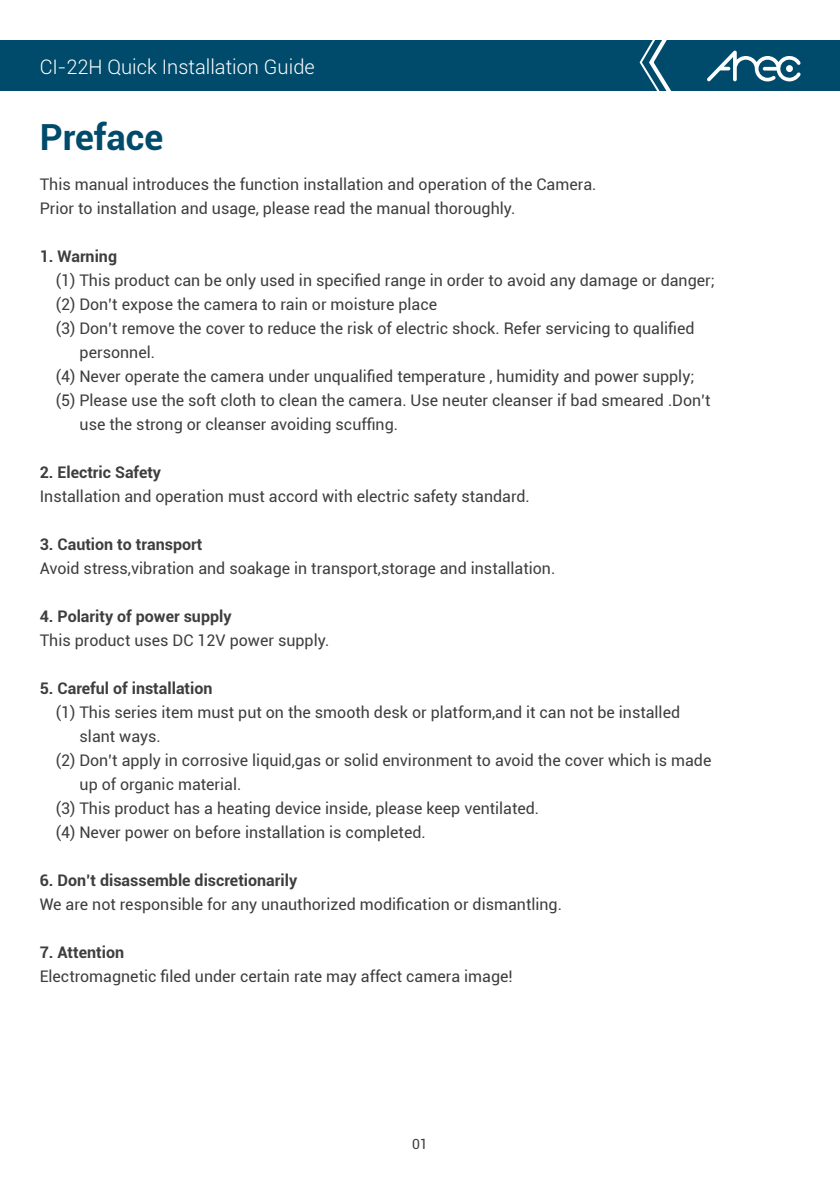
<style>
.page{position:relative;width:840px;height:1191px;background:#fff}
.page>*{position:absolute;margin:0;border:0;box-sizing:border-box;transform-origin:0 0}
.t1{font:700 36px "Roboto";color:#004b6c}
.t2{font:300 20px "Roboto";color:#fff}
.t3{font:16px/24px "Roboto";color:#3e3e3f}
.t4{font:700 16px "Roboto";color:#3e3e3f}
.t5{font:14px "Roboto";color:#3e3e3f}
</style>
<div class="page">
<div style="left:0;top:40px;width:839px;height:50px;background:#004b6c"></div>
<svg style="left:707px;top:51px;width:93px;height:30px"></svg>
<svg style="left:638px;top:40px;width:38px;height:51px"></svg>
<p class="t2" style="left:40px;top:53px;width:276px">CI-22H Quick Installation Guide</p>
<h1 class="t1" style="left:40px;top:112px;width:125px">Preface</h1>
<p class="t3" style="left:40px;top:171px;width:558px">This manual introduces the function installation and operation of the Camera.<br>Prior to installation and usage, please read the manual thoroughly.</p>
<p class="t4" style="left:40px;top:244px;width:79px">1. Warning</p>
<p class="t3" style="left:56px;top:267px;width:660px">(1) This product can be only used in specified range in order to avoid any damage or danger;</p>
<p class="t3" style="left:56px;top:291px;width:383px">(2) Don’t expose the camera to rain or moisture place</p>
<p class="t3" style="left:56px;top:315px;width:640px">(3) Don’t remove the cover to reduce the risk of electric shock. Refer servicing to qualified</p>
<p class="t3" style="left:80px;top:339px;width:77px">personnel.</p>
<p class="t3" style="left:56px;top:363px;width:640px">(4) Never operate the camera under unqualified temperature , humidity and power supply;</p>
<p class="t3" style="left:56px;top:387px;width:656px">(5) Please use the soft cloth to clean the camera. Use neuter cleanser if bad smeared .Don’t</p>
<p class="t3" style="left:80px;top:411px;width:320px">use the strong or cleanser avoiding scuffing.</p>
<p class="t4" style="left:40px;top:460px;width:123px">2. Electric Safety</p>
<p class="t3" style="left:40px;top:483px;width:491px">Installation and operation must accord with electric safety standard.</p>
<p class="t4" style="left:40px;top:532px;width:164px">3. Caution to transport</p>
<p class="t3" style="left:40px;top:555px;width:517px">Avoid stress,vibration and soakage in transport,storage and installation.</p>
<p class="t4" style="left:40px;top:604px;width:193px">4. Polarity of power supply</p>
<p class="t3" style="left:40px;top:627px;width:291px">This product uses DC 12V power supply.</p>
<p class="t4" style="left:40px;top:676px;width:174px">5. Careful of installation</p>
<p class="t3" style="left:56px;top:699px;width:625px">(1) This series item must put on the smooth desk or platform,and it can not be installed</p>
<p class="t3" style="left:80px;top:723px;width:83px">slant ways.</p>
<p class="t3" style="left:56px;top:747px;width:657px">(2) Don’t apply in corrosive liquid,gas or solid environment to avoid the cover which is made</p>
<p class="t3" style="left:80px;top:771px;width:163px">up of organic material.</p>
<p class="t3" style="left:56px;top:795px;width:485px">(3) This product has a heating device inside, please keep ventilated.</p>
<p class="t3" style="left:56px;top:819px;width:371px">(4) Never power on before installation is completed.</p>
<p class="t4" style="left:40px;top:868px;width:259px">6. Don’t disassemble discretionarily</p>
<p class="t3" style="left:40px;top:891px;width:523px">We are not responsible for any unauthorized modification or dismantling.</p>
<p class="t4" style="left:40px;top:940px;width:86px">7. Attention</p>
<p class="t3" style="left:40px;top:963px;width:474px">Electromagnetic filed under certain rate may affect camera image!</p>
<p class="t5" style="left:412px;top:1134px;width:17px">01</p>
</div>
